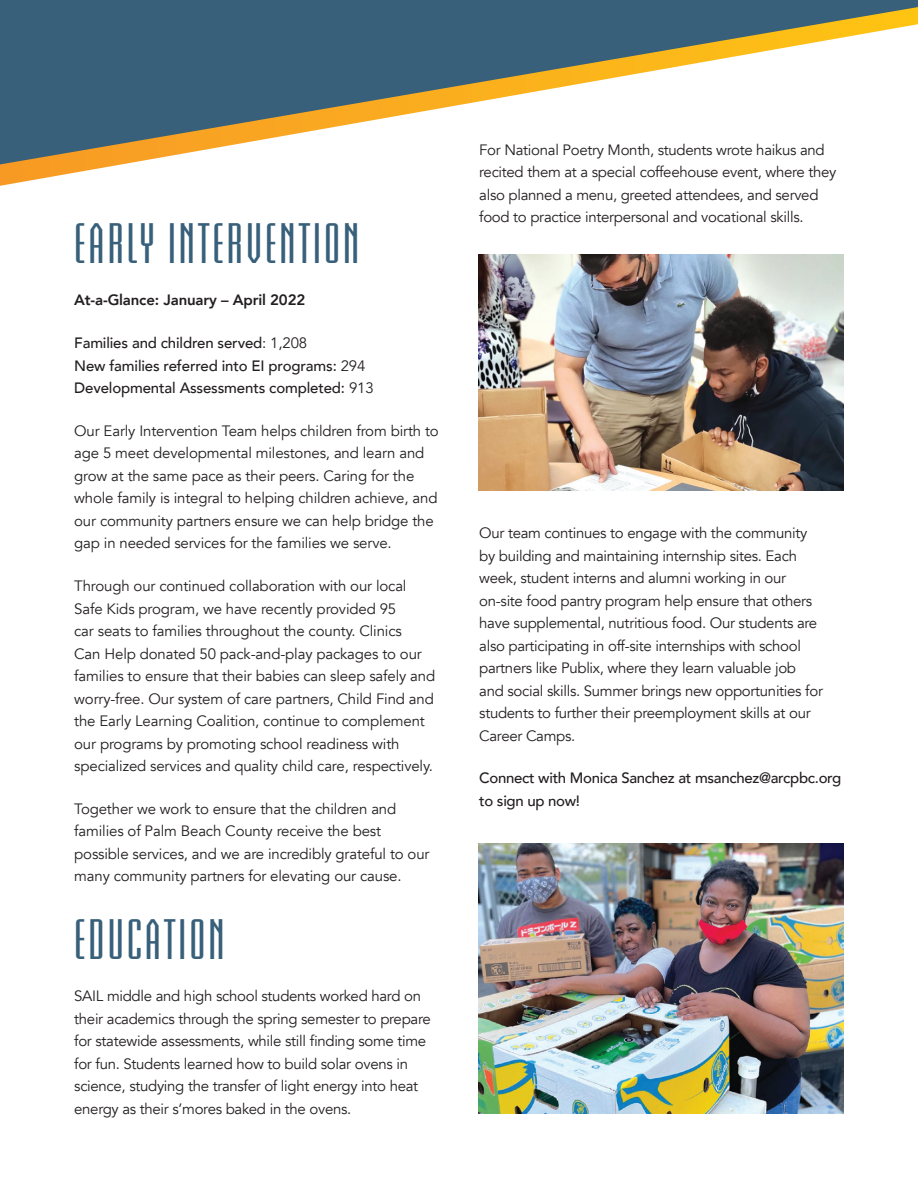
<style>
.page{position:relative;width:918px;height:1188px;background:#fff}
.page>*{position:absolute;margin:0;border:0;box-sizing:border-box;transform-origin:0 0}
.t1{font:600 condensed 48px "Briem Akademi Std";letter-spacing:.065em;color:#38607a}
.t2{font:15px/22.5px "Avenir";letter-spacing:-.02em;color:#231f20}
.t3{font:500 15px/22.5px "Avenir";letter-spacing:-.01em;color:#231f20}
.t4{font:800 15px "Avenir";letter-spacing:-.01em;color:#231f20}
.s1{font-weight:400}
</style>
<div class="page">
<img style="left:478px;top:843px;width:366px;height:271px">
<img style="left:478px;top:255px;width:366px;height:236px">
<svg style="left:0;top:164px;width:124px;height:22px"></svg>
<svg style="left:0;top:0;width:918px;height:164px;fill:#38607a"></svg>
<p class="t1" style="left:74px;top:217px;width:287px">EARLY INTERVENTION</p>
<p class="t4" style="left:74px;top:288px;width:233px">At-a-Glance: January – April 2022</p>
<p class="t3" style="left:74px;top:331px;width:301px">Families and children served<span class="s1">: 1,208<br></span>New families referred into EI programs: <span class="s1">294<br></span>Developmental Assessments completed: <span class="s1">913</span></p>
<p class="t2" style="left:74px;top:420px;width:366px">Our Early Intervention Team helps children from birth to age 5 meet developmental milestones, and learn and grow at the same pace as their peers. Caring for the whole family is integral to helping children achieve, and our community partners ensure we can help bridge the gap in needed services for the families we serve.</p>
<p class="t2" style="left:74px;top:575px;width:363px">Through our continued collaboration with our local Safe Kids program, we have recently provided 95<br>car seats to families throughout the county. Clinics<br>Can Help donated 50 pack-and-play packages to our families to ensure that their babies can sleep safely and worry-free. Our system of care partners, Child Find and the Early Learning Coalition, continue to complement our programs by promoting school readiness with specialized services and quality child care, respectively.</p>
<p class="t2" style="left:74px;top:798px;width:357px">Together we work to ensure that the children and families of Palm Beach County receive the best possible services, and we are incredibly grateful to our many community partners for elevating our cause.</p>
<p class="t1" style="left:74px;top:913px;width:152px">EDUCATION</p>
<p class="t2" style="left:74px;top:985px;width:358px">SAIL middle and high school students worked hard on their academics through the spring semester to prepare for statewide assessments, while still finding some time for fun. Students learned how to build solar ovens in science, studying the transfer of light energy into heat energy as their s’mores baked in the ovens.</p>
<p class="t2" style="left:479px;top:139px;width:359px">For National Poetry Month, students wrote haikus and recited them at a special coffeehouse event, where they also planned a menu, greeted attendees, and served food to practice interpersonal and vocational skills.</p>
<p class="t2" style="left:479px;top:522px;width:345px">Our team continues to engage with the community by building and maintaining internship sites. Each week, student interns and alumni working in our on-site food pantry program help ensure that others have supplemental, nutritious food. Our students are also participating in off-site internships with school partners like Publix, where they learn valuable job and social skills. Summer brings new opportunities for students to further their preemployment skills at our Career Camps.</p>
<p class="t3" style="left:479px;top:766px;width:364px">Connect with Monica Sanchez at msanchez@arcpbc.org to sign up now!</p>
</div>
